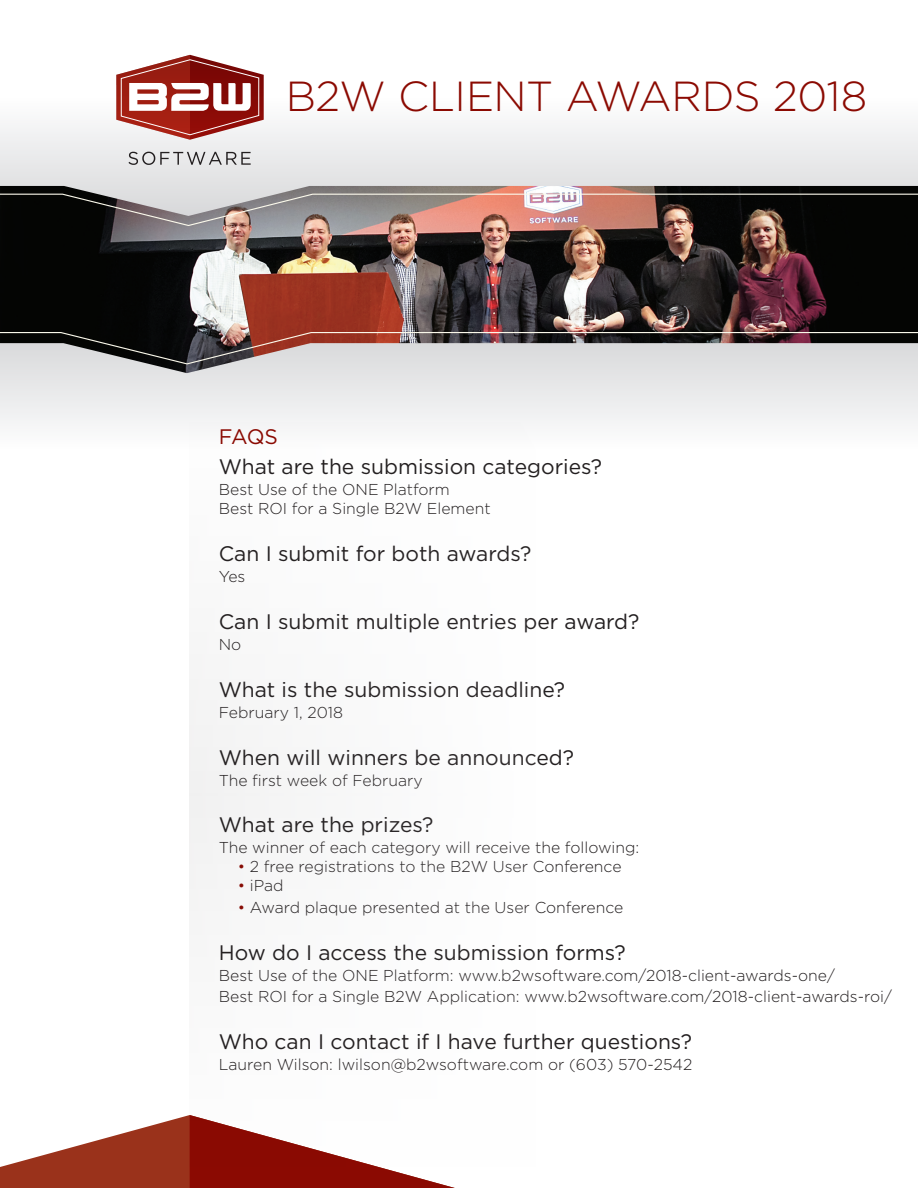
<style>
.page{position:relative;width:918px;height:1188px;background:#fff}
.page>*{position:absolute;margin:0;border:0;box-sizing:border-box;transform-origin:0 0}
.t1{font:300 42px "Gotham";letter-spacing:-.015em;color:#8b0a02}
.t2{font:21px "Gotham";color:#231f20}
.t3{font:21px "Gotham";color:#8b0a02}
.t4{font:300 15.75px/18.9px "Gotham";color:#231f20}
.s1{color:#8b0a02}
</style>
<div class="page">
<svg style="left:0;top:125px;width:918px;height:61px"></svg>
<svg style="left:0;top:373px;width:918px;height:51px"></svg>
<svg style="left:0;top:1115px;width:189px;height:73px"></svg>
<img style="left:0;top:186px;width:918px;height:187px">
<svg style="left:0;top:331px;width:918px;height:34px;background:#958c8c"></svg>
<img style="left:0;top:193px;width:918px;height:34px">
<div style="left:189px;top:391px;width:348px;height:797px;background:#fbfbfb"></div>
<svg style="left:116px;top:55px;width:148px;height:85px"></svg>
<svg style="left:128px;top:152px;width:123px;height:13px;background:#bababb"></svg>
<h1 class="t1" style="left:286px;top:70px;width:583px">B2W CLIENT AWARDS 2018</h1>
<h2 class="t3" style="left:219px;top:424px;width:61px">FAQS</h2>
<h2 class="t2" style="left:219px;top:454px;width:385px">What are the submission categories?</h2>
<p class="t4" style="left:219px;top:480px;width:273px">Best Use of the ONE Platform<br>Best ROI for a Single B2W Element</p>
<h2 class="t2" style="left:219px;top:540px;width:314px">Can I submit for both awards?</h2>
<p class="t4" style="left:219px;top:567px;width:28px">Yes</p>
<h2 class="t2" style="left:219px;top:608px;width:422px">Can I submit multiple entries per award?</h2>
<p class="t4" style="left:219px;top:635px;width:24px">No</p>
<h2 class="t2" style="left:219px;top:676px;width:348px">What is the submission deadline?</h2>
<p class="t4" style="left:219px;top:702px;width:126px">February 1, 2018</p>
<h2 class="t2" style="left:219px;top:744px;width:357px">When will winners be announced?</h2>
<p class="t4" style="left:219px;top:770px;width:205px">The first week of February</p>
<h2 class="t2" style="left:219px;top:812px;width:216px">What are the prizes?</h2>
<p class="t4" style="left:219px;top:838px;width:422px">The winner of each category will receive the following:</p>
<p class="t4" style="left:238px;top:857px;width:385px"><span class="s1">•</span> 2 free registrations to the B2W User Conference</p>
<p class="t4" style="left:238px;top:876px;width:47px"><span class="s1">•</span> iPad</p>
<p class="t4" style="left:238px;top:897px;width:387px"><span class="s1">•</span> Award plaque presented at the User Conference</p>
<h2 class="t2" style="left:219px;top:939px;width:409px">How do I access the submission forms?</h2>
<p class="t4" style="left:219px;top:964px;width:675px;line-height:21.6px">Best Use of the ONE Platform: www.b2wsoftware.com/2018-client-awards-one/<br>Best ROI for a Single B2W Application: www.b2wsoftware.com/2018-client-awards-roi/</p>
<h2 class="t2" style="left:219px;top:1028px;width:475px">Who can I contact if I have further questions?</h2>
<p class="t4" style="left:219px;top:1055px;width:475px">Lauren Wilson: lwilson@b2wsoftware.com or (603) 570-2542</p>
</div>
